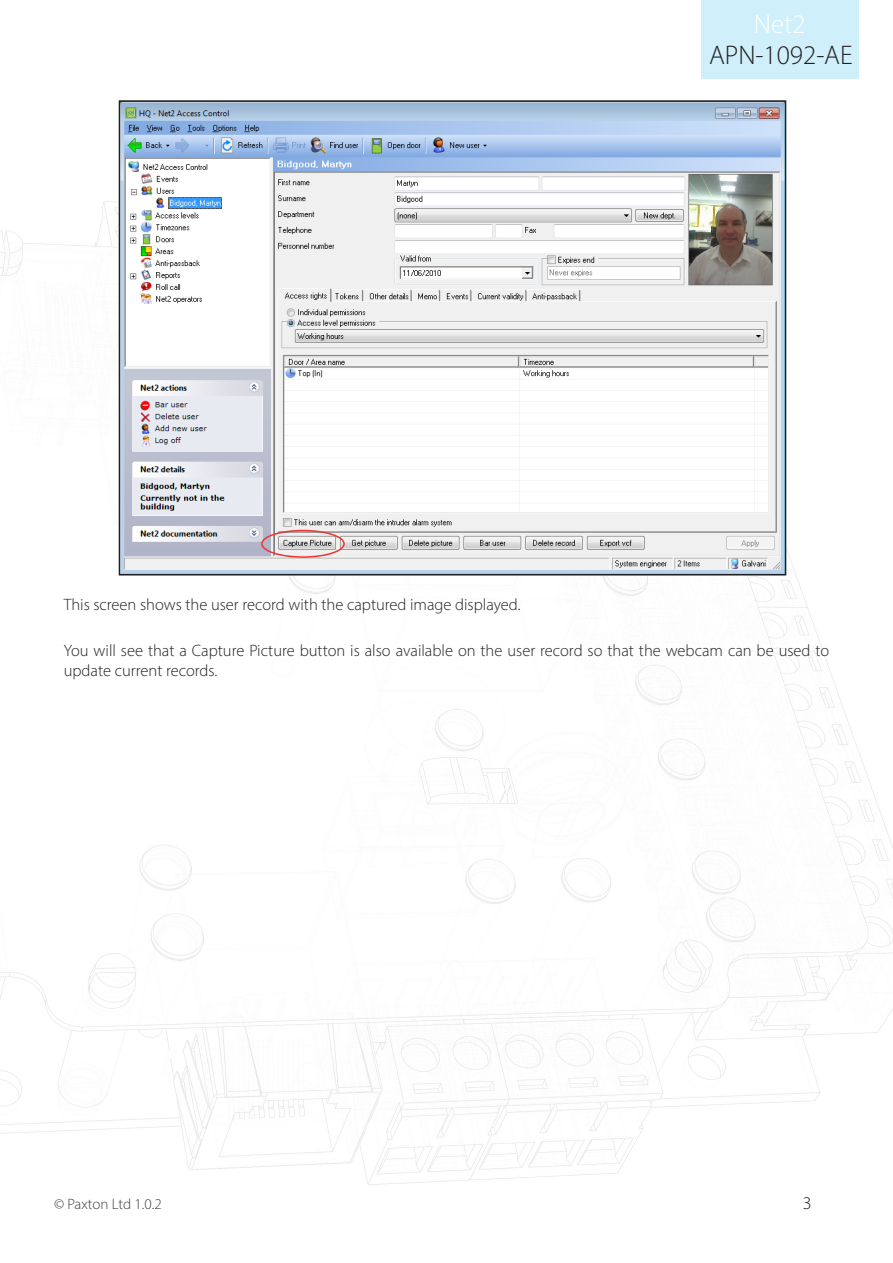
<style>
.page{position:relative;width:893px;height:1263px;background:#fff}
.page>*{position:absolute;margin:0;border:0;box-sizing:border-box;transform-origin:0 0}
.t1{font:300 27px "Myriad Pro";color:#231f20}
.t2{font:300 27px "Myriad Pro";color:#fff}
.t3{font:300 18px "Myriad Pro";color:#231f20}
.Text_-_11pt_centre{font:300 16.5px/19.8px "Myriad Pro";color:#231f20}
.t4{font:300 15px "Myriad Pro";letter-spacing:-.005em;color:#3e3e3f}
</style>
<div class="page">
<img style="left:0;top:143px;width:893px;height:1042px">
<div style="left:702px;top:0;width:157px;height:79px;background:#cfeffb"></div>
<img style="left:122px;top:103px;width:661px;height:469px">
<div style="left:119px;top:100px;width:667px;height:475px;border:2px solid #231f20"></div>
<div style="left:261px;top:530px;width:84px;height:28px;border:2px solid #ee3432;border-radius:50%"></div>
<h1 class="t2" style="left:754px;top:8px;width:53px">Net2</h1>
<h1 class="t1" style="left:709px;top:39px;width:145px">APN-1092-AE</h1>
<p class="Text_-_11pt_centre" style="left:64px;top:595px;width:458px">This screen shows the user record with the captured image displayed.</p>
<p class="Text_-_11pt_centre" style="left:64px;top:641px;width:767px">You will see that a Capture Picture button is also available on the user record so that the webcam can be used to update current records.</p>
<p class="t4" style="left:54px;top:1195px;width:109px">© Paxton Ltd 1.0.2</p>
<p class="t3" style="left:803px;top:1192px;width:10px">3</p>
</div>
